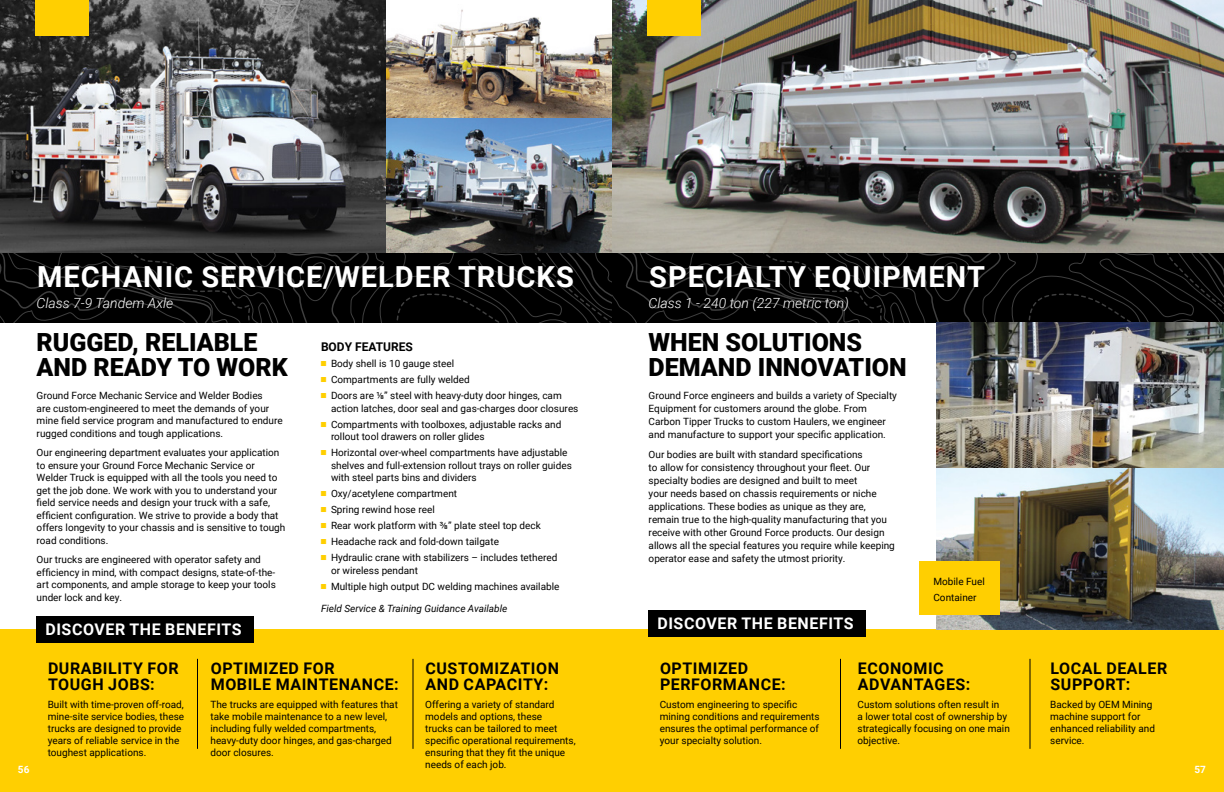
<style>
.page{position:relative;width:1224px;height:792px;background:#fff}
.page>*{position:absolute;margin:0;border:0;box-sizing:border-box;transform-origin:0 0}
.t1{font:700 29px "Roboto";letter-spacing:.035em;color:#fff}
.t2{font:900 25px/25px "Roboto";color:#000}
.t3{font:700 16px/16px "Roboto";letter-spacing:.035em;color:#000}
.t4{font:700 16px "Roboto";letter-spacing:.035em;color:#fff}
.t5{font:italic 300 14px "Roboto";color:#fff}
.t6{font:700 12px "Roboto";color:#000}
.t7{font:10px/12px "Roboto";color:#000}
.t8{font:italic 10px "Roboto";color:#000}
.t9{font:700 10px "Roboto";color:#fff}
</style>
<div class="page">
<div style="left:0;top:629px;width:612px;height:163px;background:#ffcf01"></div>
<img style="left:0;top:0;width:386px;height:253px">
<hr style="left:197px;top:659px;width:1px;height:90px;background:#000">
<hr style="left:412px;top:659px;width:2px;height:90px;background:#000">
<div style="left:36px;top:616px;width:217px;height:27px;background:#000"></div>
<div style="left:35px;top:0;width:54px;height:36px;background:#ffcf01"></div>
<img style="left:386px;top:9px;width:226px;height:109px">
<img style="left:386px;top:118px;width:226px;height:135px">
<svg style="left:0;top:253px;width:16px;height:70px"></svg>
<svg style="left:16px;top:253px;width:12px;height:70px"></svg>
<svg style="left:596px;top:253px;width:16px;height:70px"></svg>
<svg style="left:28px;top:253px;width:568px;height:70px;background:#060606"></svg>
<svg style="left:194px;top:253px;width:372px;height:70px;background:#050505"></svg>
<img style="left:612px;top:0;width:612px;height:253px">
<div style="left:647px;top:0;width:54px;height:36px;background:#ffcf01"></div>
<svg style="left:612px;top:253px;width:36px;height:70px;background:#050505"></svg>
<svg style="left:648px;top:253px;width:12px;height:70px"></svg>
<svg style="left:660px;top:253px;width:564px;height:70px;background:#070707"></svg>
<svg style="left:826px;top:253px;width:372px;height:70px;background:#060606"></svg>
<div style="left:611px;top:629px;width:613px;height:163px;background:#ffcf01"></div>
<hr style="left:840px;top:659px;width:1px;height:90px;background:#000">
<hr style="left:1030px;top:659px;width:1px;height:90px;background:#000">
<div style="left:648px;top:610px;width:217px;height:27px;background:#000"></div>
<img style="left:936px;top:323px;width:288px;height:306px">
<div style="left:919px;top:561px;width:80px;height:54px;background:#ffcf01"></div>
<h1 class="t1" style="left:37px;top:257px;width:538px">MECHANIC SERVICE/WELDER TRUCKS</h1>
<h3 class="t5" style="left:37px;top:293px;width:138px">Class 7-9 Tandem Axle</h3>
<h2 class="t2" style="left:37px;top:329px;width:253px">RUGGED, RELIABLE<br>AND READY TO WORK</h2>
<p class="t7" style="left:37px;top:389px;width:248px;line-height:12.5px">Ground Force Mechanic Service and Welder Bodies<br>are custom-engineered to meet the demands of your mine field service program and manufactured to endure rugged conditions and tough applications.</p>
<p class="t7" style="left:37px;top:446px;width:250px;line-height:12.5px">Our engineering department evaluates your application to ensure your Ground Force Mechanic Service or Welder Truck is equipped with all the tools you need to get the job done. We work with you to understand your field service needs and design your truck with a safe, efficient configuration. We strive to provide a body that offers longevity to your chassis and is sensitive to tough road conditions.</p>
<p class="t7" style="left:37px;top:553px;width:241px;line-height:12.5px">Our trucks are engineered with operator safety and efficiency in mind, with compact designs, state-of-the&shy;art components, and ample storage to keep your tools under lock and key.</p>
<h3 class="t4" style="left:45px;top:618px;width:198px">DISCOVER THE BENEFITS</h3>
<p class="t6" style="left:321px;top:338px;width:93px">BODY FEATURES</p>
<p class="t7" style="left:331px;top:355px;width:232px;line-height:16px">Body shell is 10 gauge steel<br>Compartments are fully welded<br>Doors are ⅛” steel with heavy-duty door hinges, cam</p>
<p class="t7" style="left:331px;top:400px;width:249px;line-height:16px">action latches, door seal and gas-charges door closures<br>Compartments with toolboxes, adjustable racks and</p>
<p class="t7" style="left:331px;top:428px;width:238px;line-height:16px">rollout tool drawers on roller glides<br>Horizontal over-wheel compartments have adjustable</p>
<p class="t7" style="left:331px;top:458px;width:242px;line-height:12.5px">shelves and full-extension rollout trays on roller guides with steel parts bins and dividers</p>
<p class="t7" style="left:331px;top:485px;width:228px;line-height:16px">Oxy/acetylene compartment<br>Spring rewind hose reel<br>Rear work platform with ⅜” plate steel top deck Headache rack and fold-down tailgate<br>Hydraulic crane with stabilizers – includes tethered</p>
<p class="t7" style="left:331px;top:562px;width:230px;line-height:16px">or wireless pendant<br>Multiple high output DC welding machines available</p>
<p class="t8" style="left:321px;top:601px;width:188px">Field Service &amp; Training Guidance Available</p>
<h3 class="t3" style="left:48px;top:660px;width:132px">DURABILITY FOR<br>TOUGH JOBS:</h3>
<h3 class="t3" style="left:211px;top:660px;width:189px">OPTIMIZED FOR<br>MOBILE MAINTENANCE:</h3>
<h3 class="t3" style="left:426px;top:660px;width:135px">CUSTOMIZATION<br>AND CAPACITY:</h3>
<h1 class="t1" style="left:649px;top:257px;width:337px">SPECIALTY EQUIPMENT</h1>
<h3 class="t5" style="left:649px;top:293px;width:202px">Class 1 - 240 ton (227 metric ton)</h3>
<h2 class="t2" style="left:649px;top:329px;width:260px">WHEN SOLUTIONS<br>DEMAND INNOVATION</h2>
<p class="t7" style="left:649px;top:389px;width:250px;line-height:13px">Ground Force engineers and builds a variety of Specialty Equipment for customers around the globe. From Carbon Tipper Trucks to custom Haulers, we engineer and manufacture to support your specific application.</p>
<p class="t7" style="left:649px;top:448px;width:248px;line-height:13px">Our bodies are built with standard specifications<br>to allow for consistency throughout your fleet. Our specialty bodies are designed and built to meet<br>your needs based on chassis requirements or niche applications. These bodies as unique as they are, remain true to the high-quality manufacturing that you receive with other Ground Force products. Our design allows all the special features you require while keeping operator ease and safety the utmost priority.</p>
<h3 class="t4" style="left:657px;top:612px;width:198px">DISCOVER THE BENEFITS</h3>
<p class="t7" style="left:933px;top:574px;width:53px;line-height:15.6px">Mobile Fuel<br>Container</p>
<h3 class="t3" style="left:660px;top:660px;width:127px">OPTIMIZED<br>PERFORMANCE:</h3>
<h3 class="t3" style="left:858px;top:660px;width:114px">ECONOMIC<br>ADVANTAGES:</h3>
<h3 class="t3" style="left:1051px;top:660px;width:118px">LOCAL DEALER<br>SUPPORT:</h3>
<p class="t7" style="left:660px;top:698px;width:161px">Custom engineering to specific mining conditions and requirements ensures the optimal performance of your specialty solution.</p>
<p class="t7" style="left:858px;top:698px;width:154px">Custom solutions often result in<br>a lower total cost of ownership by strategically focusing on one main objective.</p>
<p class="t7" style="left:1050px;top:698px;width:106px">Backed by OEM Mining machine support for enhanced reliability and service.</p>
<p class="t7" style="left:48px;top:698px;width:138px">Built with time-proven off-road, mine-site service bodies, these trucks are designed to provide years of reliable service in the toughest applications.</p>
<p class="t7" style="left:211px;top:698px;width:189px">The trucks are equipped with features that take mobile maintenance to a new level, including fully welded compartments, heavy-duty door hinges, and gas-charged door closures.</p>
<p class="t7" style="left:425px;top:698px;width:152px">Offering a variety of standard models and options, these<br>trucks can be tailored to meet specific operational requirements, ensuring that they fit the unique needs of each job.</p>
<p class="t9" style="left:18px;top:763px;width:13px">56</p>
<p class="t9" style="left:1195px;top:763px;width:13px">57</p>
</div>
